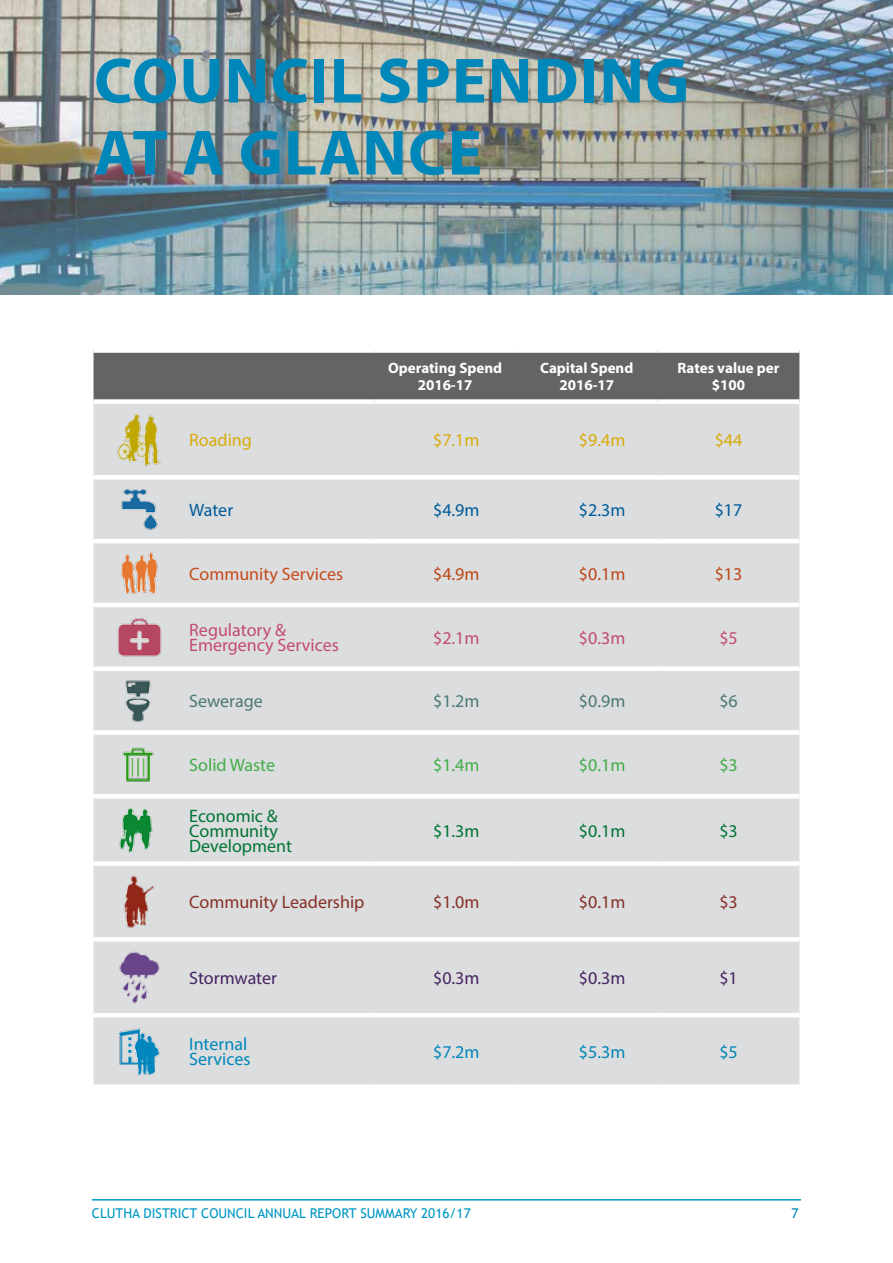
<style>
.page{position:relative;width:893px;height:1263px;background:#fff}
.page>*{position:absolute;margin:0;border:0;box-sizing:border-box;transform-origin:0 0}
.t1{font:700 64.5px/72px "Myriad Pro";letter-spacing:.02em;color:#0087ba}
.t2{font:18px/15px "Myriad Pro";color:#007434}
.t3{font:18px/15px "Myriad Pro";color:#c34c70}
.t4{font:18px "Myriad Pro";color:#863027}
.t5{font:18px/15px "Myriad Pro";color:#0087ba}
.t6{font:18px "Myriad Pro";color:#41ad49}
.t7{font:18px "Myriad Pro";letter-spacing:-.005em;color:#462461}
.t8{font:18px "Myriad Pro";color:#d9ac0a}
.t9{font:18px "Myriad Pro";color:#4d7879}
.t10{font:18px "Myriad Pro";color:#005b98}
.t11{font:18px "Myriad Pro";color:#c74a1b}
.t12{font:18px "Myriad Pro";color:#bd4718}
.t13{font:700 15px/16.5px "Myriad Pro";color:#fff;text-align:center}
.t14{font:13.5px "Trebuchet MS";color:#0097c5}
.t15{font:13.5px "Trebuchet MS";color:#0087ba}
</style>
<div class="page">
<hr style="left:92px;top:1199px;width:709px;height:1px;background:#0097c5">
<img style="left:0;top:0;width:893px;height:295px">
<div style="left:94px;top:353px;width:705px;height:46px;background:#636466"></div>
<div style="left:94px;top:404px;width:705px;height:680px;background:#dcddde"></div>
<div style="left:94px;top:475px;width:91px;height:5px;background:#fff"></div>
<div style="left:185px;top:475px;width:189px;height:5px;background:#fff"></div>
<div style="left:374px;top:475px;width:142px;height:5px;background:#fff"></div>
<div style="left:516px;top:475px;width:142px;height:5px;background:#fff"></div>
<div style="left:658px;top:475px;width:141px;height:5px;background:#fff"></div>
<hr style="left:94px;top:539px;width:91px;height:4px;background:#fff">
<hr style="left:185px;top:539px;width:189px;height:4px;background:#fff">
<hr style="left:374px;top:539px;width:142px;height:4px;background:#fff">
<hr style="left:516px;top:539px;width:142px;height:4px;background:#fff">
<hr style="left:658px;top:539px;width:141px;height:4px;background:#fff">
<hr style="left:94px;top:603px;width:91px;height:4px;background:#fff">
<hr style="left:185px;top:603px;width:189px;height:4px;background:#fff">
<hr style="left:374px;top:603px;width:142px;height:4px;background:#fff">
<hr style="left:516px;top:603px;width:142px;height:4px;background:#fff">
<hr style="left:658px;top:603px;width:141px;height:4px;background:#fff">
<div style="left:94px;top:666px;width:91px;height:5px;background:#fff"></div>
<div style="left:185px;top:666px;width:189px;height:5px;background:#fff"></div>
<div style="left:374px;top:666px;width:142px;height:5px;background:#fff"></div>
<div style="left:516px;top:666px;width:142px;height:5px;background:#fff"></div>
<div style="left:658px;top:666px;width:141px;height:5px;background:#fff"></div>
<div style="left:94px;top:730px;width:91px;height:5px;background:#fff"></div>
<div style="left:185px;top:730px;width:189px;height:5px;background:#fff"></div>
<div style="left:374px;top:730px;width:142px;height:5px;background:#fff"></div>
<div style="left:516px;top:730px;width:142px;height:5px;background:#fff"></div>
<div style="left:658px;top:730px;width:141px;height:5px;background:#fff"></div>
<hr style="left:94px;top:794px;width:91px;height:4px;background:#fff">
<hr style="left:185px;top:794px;width:189px;height:4px;background:#fff">
<hr style="left:374px;top:794px;width:142px;height:4px;background:#fff">
<hr style="left:516px;top:794px;width:142px;height:4px;background:#fff">
<hr style="left:658px;top:794px;width:141px;height:4px;background:#fff">
<div style="left:94px;top:861px;width:91px;height:5px;background:#fff"></div>
<div style="left:185px;top:861px;width:189px;height:5px;background:#fff"></div>
<div style="left:374px;top:861px;width:142px;height:5px;background:#fff"></div>
<div style="left:516px;top:861px;width:142px;height:5px;background:#fff"></div>
<div style="left:658px;top:861px;width:141px;height:5px;background:#fff"></div>
<hr style="left:94px;top:937px;width:91px;height:4px;background:#fff">
<hr style="left:185px;top:937px;width:189px;height:4px;background:#fff">
<hr style="left:374px;top:937px;width:142px;height:4px;background:#fff">
<hr style="left:516px;top:937px;width:142px;height:4px;background:#fff">
<hr style="left:658px;top:937px;width:141px;height:4px;background:#fff">
<hr style="left:94px;top:1013px;width:91px;height:4px;background:#fff">
<hr style="left:185px;top:1013px;width:189px;height:4px;background:#fff">
<hr style="left:374px;top:1013px;width:142px;height:4px;background:#fff">
<hr style="left:516px;top:1013px;width:142px;height:4px;background:#fff">
<hr style="left:658px;top:1013px;width:141px;height:4px;background:#fff">
<img style="left:112px;top:408px;width:55px;height:63px">
<img style="left:116px;top:484px;width:46px;height:51px">
<img style="left:116px;top:547px;width:46px;height:51px">
<img style="left:114px;top:613px;width:52px;height:47px">
<img style="left:121px;top:675px;width:34px;height:51px">
<img style="left:119px;top:743px;width:38px;height:43px">
<img style="left:114px;top:802px;width:44px;height:55px">
<img style="left:118px;top:869px;width:43px;height:64px">
<img style="left:113px;top:945px;width:52px;height:64px">
<img style="left:113px;top:1021px;width:53px;height:60px">
<h1 class="t1" style="left:94px;top:43px;width:597px">COUNCIL SPENDING<br>AT A GLANCE</h1>
<p class="t13" style="left:388px;top:360px;width:116px">Operating Spend<br>2016-17</p>
<p class="t13" style="left:540px;top:360px;width:95px">Capital Spend<br>2016-17</p>
<p class="t13" style="left:678px;top:360px;width:103px">Rates value per $100</p>
<p class="t8" style="left:189px;top:429px;width:64px">Roading</p>
<p class="t8" style="left:433px;top:429px;width:48px">$7.1m</p>
<p class="t8" style="left:579px;top:429px;width:48px">$9.4m</p>
<p class="t8" style="left:715px;top:429px;width:29px">$44</p>
<p class="t10" style="left:189px;top:499px;width:45px">Water</p>
<p class="t10" style="left:433px;top:499px;width:48px">$4.9m</p>
<p class="t10" style="left:579px;top:499px;width:48px">$2.3m</p>
<p class="t10" style="left:715px;top:499px;width:29px">$17</p>
<p class="t11" style="left:189px;top:563px;width:155px">Community Services</p>
<p class="t12" style="left:433px;top:563px;width:48px">$4.9m</p>
<p class="t12" style="left:579px;top:563px;width:48px">$0.1m</p>
<p class="t12" style="left:715px;top:563px;width:29px">$13</p>
<p class="t3" style="left:189px;top:622px;width:151px">Regulatory &amp;<br>Emergency Services</p>
<p class="t3" style="left:433px;top:630px;width:48px">$2.1m</p>
<p class="t3" style="left:579px;top:630px;width:48px">$0.3m</p>
<p class="t3" style="left:719px;top:630px;width:20px">$5</p>
<p class="t9" style="left:189px;top:690px;width:75px">Sewerage</p>
<p class="t9" style="left:433px;top:690px;width:48px">$1.2m</p>
<p class="t9" style="left:579px;top:690px;width:48px">$0.9m</p>
<p class="t9" style="left:719px;top:690px;width:20px">$6</p>
<p class="t6" style="left:189px;top:754px;width:87px">Solid Waste</p>
<p class="t6" style="left:433px;top:754px;width:48px">$1.4m</p>
<p class="t6" style="left:579px;top:754px;width:48px">$0.1m</p>
<p class="t6" style="left:719px;top:754px;width:20px">$3</p>
<p class="t2" style="left:189px;top:808px;width:104px">Economic &amp;<br>Community<br>Development</p>
<p class="t2" style="left:433px;top:823px;width:48px">$1.3m</p>
<p class="t2" style="left:579px;top:823px;width:48px">$0.1m</p>
<p class="t2" style="left:719px;top:823px;width:20px">$3</p>
<p class="t4" style="left:189px;top:891px;width:177px">Community Leadership</p>
<p class="t4" style="left:433px;top:891px;width:48px">$1.0m</p>
<p class="t4" style="left:579px;top:891px;width:48px">$0.1m</p>
<p class="t4" style="left:719px;top:891px;width:20px">$3</p>
<p class="t7" style="left:189px;top:967px;width:89px">Stormwater</p>
<p class="t7" style="left:433px;top:967px;width:48px">$0.3m</p>
<p class="t7" style="left:579px;top:967px;width:48px">$0.3m</p>
<p class="t7" style="left:719px;top:967px;width:20px">$1</p>
<p class="t5" style="left:189px;top:1036px;width:63px">Internal<br>Services</p>
<p class="t5" style="left:433px;top:1044px;width:48px">$7.2m</p>
<p class="t5" style="left:579px;top:1044px;width:48px">$5.3m</p>
<p class="t5" style="left:719px;top:1044px;width:20px">$5</p>
<p class="t14" style="left:92px;top:1204px;width:380px">CLUTHA DISTRICT COUNCIL ANNUAL REPORT SUMMARY 2016/17</p>
<p class="t15" style="left:791px;top:1204px;width:9px">7</p>
</div>
